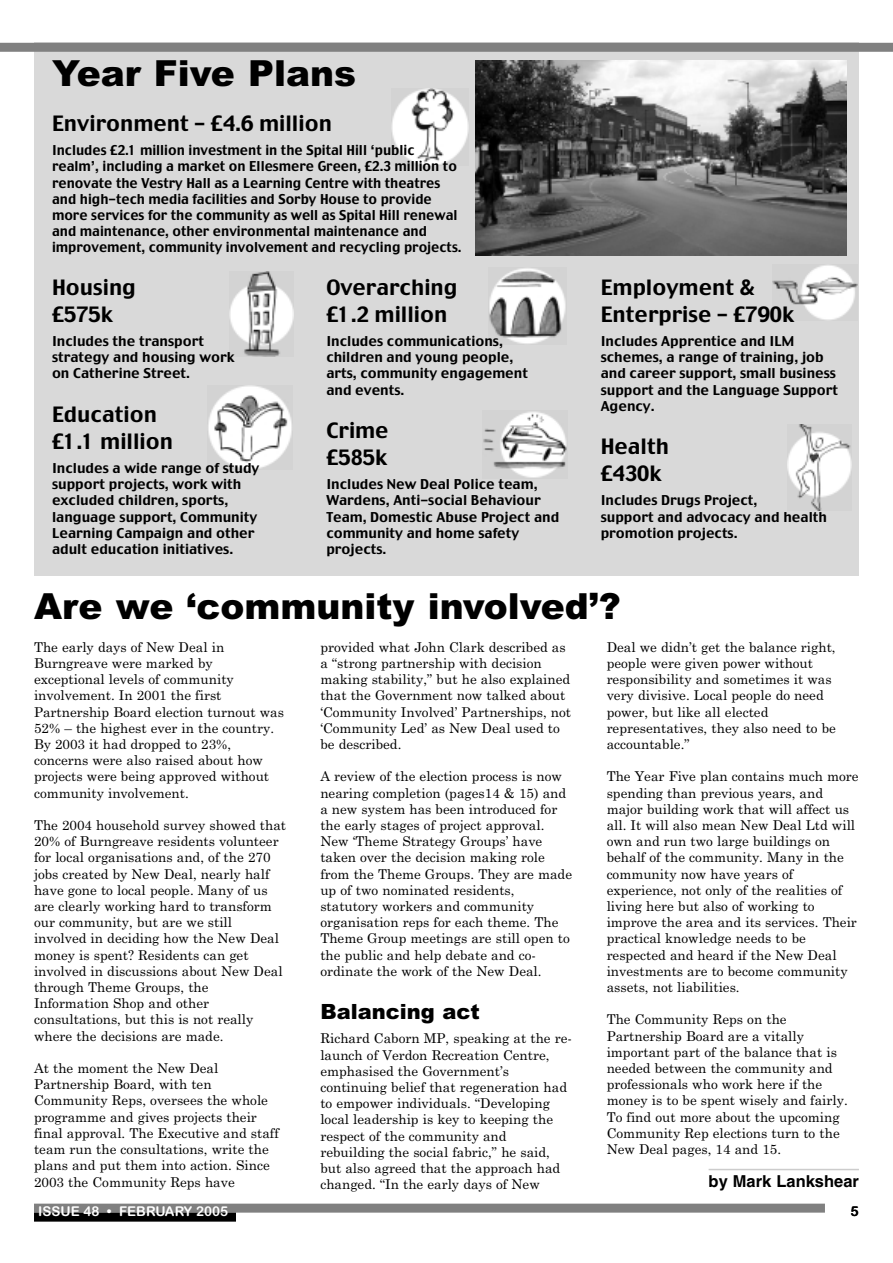
<style>
.page{position:relative;width:893px;height:1263px;background:#fff}
.page>*{position:absolute;margin:0;border:0;box-sizing:border-box;transform-origin:0 0}
.t1{font:900 36px "Arial";color:#000}
.t2{font:21px/27px "Charcoal";color:#000}
.t3{font:900 21px "Arial";color:#000}
.t4{font:700 16.5px "Helvetica";color:#000}
.t5{font:13.5px/16.2px "Century Schoolbook";color:#000}
.t6{font:13.5px/16.2px "Charcoal";color:#000}
.t7{font:13.5px/16.2px "Charcoal";color:#000;scale:.96 1}
.t8{font:13.5px "Arial Rounded MT Bold";color:#fff}
.t9{font:13.5px "Arial Rounded MT Bold";color:#000}
</style>
<div class="page">
<div style="left:34px;top:43px;width:825px;height:533px;background:#d9d9d9"></div>
<div style="left:0;top:43px;width:893px;height:9px;background:#808080"></div>
<div style="left:34px;top:1203px;width:791px;height:9px;background:#808080"></div>
<div style="left:34px;top:1212px;width:202px;height:9px;background:#000"></div>
<hr style="left:709px;top:1169px;width:150px;height:1px;background:#ccc">
<img style="left:483px;top:412px;width:84px;height:66px">
<img style="left:208px;top:385px;width:84px;height:85px">
<img style="left:772px;top:265px;width:85px;height:55px">
<img style="left:392px;top:88px;width:77px;height:77px">
<img style="left:476px;top:61px;width:371px;height:195px">
<img style="left:788px;top:425px;width:64px;height:85px">
<img style="left:230px;top:272px;width:63px;height:85px">
<img style="left:489px;top:268px;width:77px;height:76px">
<h1 class="t1" style="left:52px;top:53px;width:306px">Year Five Plans</h1>
<h2 class="t2" style="left:52px;top:110px;width:281px">Environment – £4.6 million</h2>
<p class="t7" style="left:52px;top:142px;width:428px">Includes £2.1 million investment in the Spital Hill ‘public realm’, including a market on Ellesmere Green, £2.3 million to renovate the Vestry Hall as a Learning Centre with theatres and high-tech media facilities and Sorby House to provide more services for the community as well as Spital Hill renewal and maintenance, other environmental maintenance and improvement, community involvement and recycling projects.</p>
<h2 class="t2" style="left:52px;top:274px;width:86px">Housing £575k</h2>
<p class="t6" style="left:52px;top:333px;width:184px">Includes the transport strategy and housing work on Catherine Street.</p>
<h2 class="t2" style="left:52px;top:401px;width:123px">Education £1.1 million</h2>
<p class="t6" style="left:52px;top:460px;width:209px">Includes a wide range of study support projects, work with excluded children, sports, language support, Community<br>Learning Campaign and other adult education initiatives.</p>
<h2 class="t2" style="left:326px;top:274px;width:133px">Overarching £1.2 million</h2>
<p class="t6" style="left:326px;top:333px;width:203px">Includes communications, children and young people, arts, community engagement and events.</p>
<h2 class="t2" style="left:326px;top:417px;width:64px">Crime £585k</h2>
<p class="t6" style="left:326px;top:476px;width:234px">Includes New Deal Police team,<br>Wardens, Anti-social Behaviour<br>Team, Domestic Abuse Project and community and home safety projects.</p>
<h2 class="t2" style="left:601px;top:274px;width:195px">Employment &amp;<br>Enterprise – £790k</h2>
<p class="t6" style="left:601px;top:333px;width:239px">Includes Apprentice and ILM schemes, a range of training, job and career support, small business support and the Language Support<br>Agency.</p>
<h2 class="t2" style="left:601px;top:433px;width:70px">Health £430k</h2>
<p class="t6" style="left:601px;top:493px;width:228px">Includes Drugs Project,<br>support and advocacy and health promotion projects.</p>
<h1 class="t1" style="left:34px;top:586px;width:588px">Are we ‘community involved’?</h1>
<p class="t5" style="left:34px;top:639px;width:251px">The early days of New Deal in<br>Burngreave were marked by exceptional levels of community involvement. In 2001 the first<br>Partnership Board election turnout was<br>52% – the highest ever in the country.<br>By 2003 it had dropped to 23%, concerns were also raised about how projects were being approved without community involvement.</p>
<p class="t5" style="left:34px;top:817px;width:254px">The 2004 household survey showed that 20% of Burngreave residents volunteer for local organisations and, of the 270 jobs created by New Deal, nearly half have gone to local people. Many of us are clearly working hard to transform our community, but are we still involved in deciding how the New Deal money is spent? Residents can get involved in discussions about New Deal through Theme Groups, the Information Shop and other consultations, but this is not really where the decisions are made.</p>
<p class="t5" style="left:34px;top:1060px;width:246px">At the moment the New Deal Partnership Board, with ten Community Reps, oversees the whole programme and gives projects their final approval. The Executive and staff team run the consultations, write the plans and put them into action. Since 2003 the Community Reps have</p>
<p class="t5" style="left:607px;top:639px;width:231px">Deal we didn’t get the balance right, people were given power without responsibility and sometimes it was very divisive. Local people do need power, but like all elected representatives, they also need to be accountable.”</p>
<p class="t5" style="left:607px;top:769px;width:253px">The Year Five plan contains much more spending than previous years, and major building work that will affect us all. It will also mean New Deal Ltd will own and run two large buildings on behalf of the community. Many in the community now have years of experience, not only of the realities of living here but also of working to improve the area and its services. Their practical knowledge needs to be respected and heard if the New Deal investments are to become community assets, not liabilities.</p>
<p class="t5" style="left:607px;top:1012px;width:243px">The Community Reps on the<br>Partnership Board are a vitally important part of the balance that is needed between the community and professionals who work here if the money is to be spent wisely and fairly.<br>To find out more about the upcoming<br>Community Rep elections turn to the<br>New Deal pages, 14 and 15.</p>
<p class="t4" style="left:709px;top:1174px;width:152px">by Mark Lankshear</p>
<p class="t5" style="left:320px;top:639px;width:252px">provided what John Clark described as a “strong partnership with decision making stability,” but he also explained that the Government now talked about ‘Community Involved’ Partnerships, not ‘Community Led’ as New Deal used to be described.</p>
<p class="t5" style="left:320px;top:769px;width:253px">A review of the election process is now nearing completion (pages14 &amp; 15) and a new system has been introduced for the early stages of project approval.<br>New ‘Theme Strategy Groups’ have taken over the decision making role from the Theme Groups. They are made up of two nominated residents, statutory workers and community organisation reps for each theme. The Theme Group meetings are still open to the public and help debate and co&shy;ordinate the work of the New Deal.</p>
<h2 class="t3" style="left:320px;top:999px;width:161px">Balancing act</h2>
<p class="t5" style="left:320px;top:1030px;width:253px">Richard Caborn MP, speaking at the re&shy;launch of Verdon Recreation Centre, emphasised the Government’s continuing belief that regeneration had to empower individuals. “Developing local leadership is key to keeping the respect of the community and rebuilding the social fabric,” he said, but also agreed that the approach had changed. “In the early days of New</p>
<p class="t8" style="left:38px;top:1203px;width:191px">ISSUE 48 • FEBRUARY 2005</p>
<p class="t9" style="left:850px;top:1203px;width:10px">5</p>
</div>
